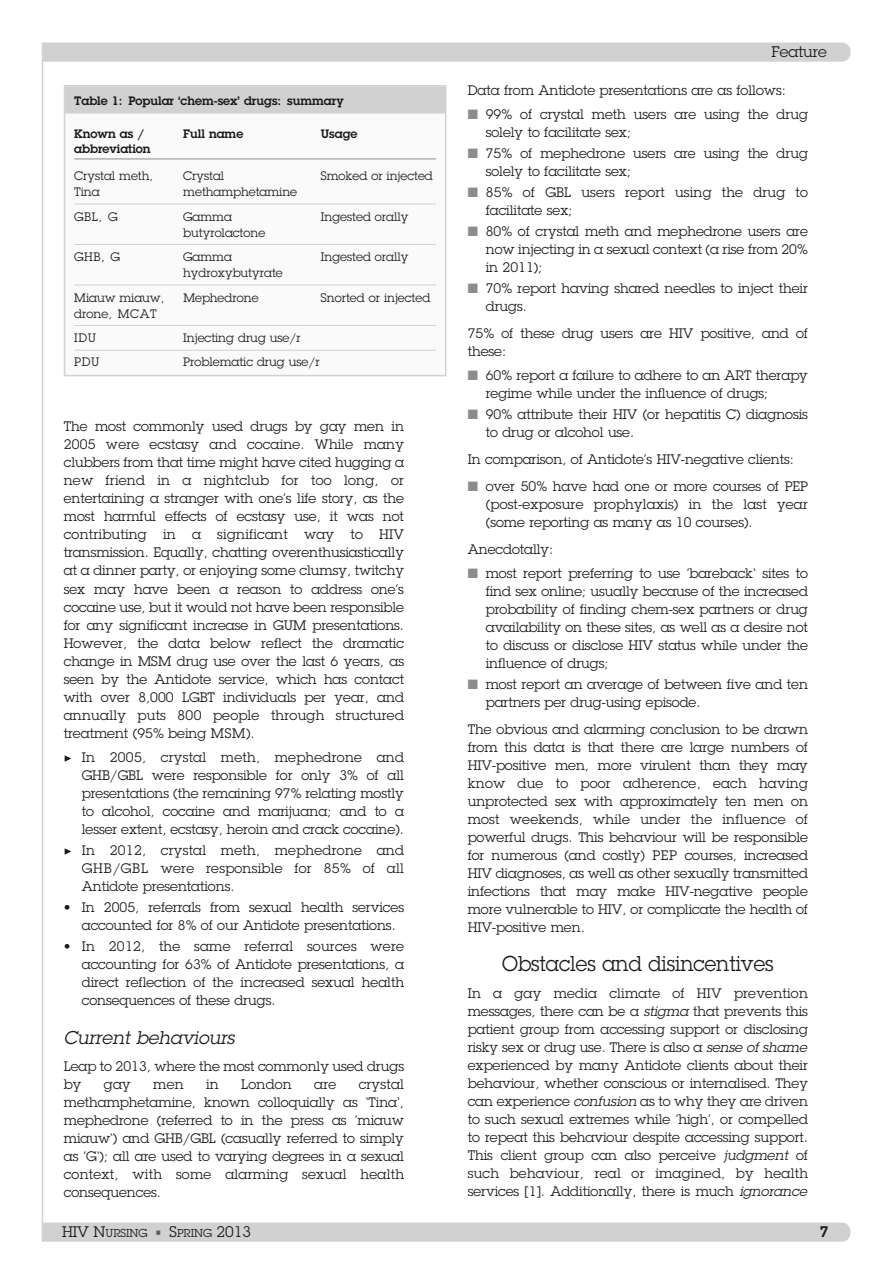
<style>
.page{position:relative;width:893px;height:1263px;background:#fff}
.page>*{position:absolute;margin:0;border:0;box-sizing:border-box;transform-origin:0 0}
.t1{font:21px "Lubalin Graph";color:#191919;scale:.95 1}
.t2{font:italic 18px "Lubalin Graph";color:#191919}
.t3{font:15px "Lubalin Graph";color:#191919}
.t4{font:600 15px "Lubalin Graph";color:#191919}
.t5{font:13.5px/18px "Lubalin Graph";color:#191919;text-align:justify}
.t6{font:12px "Lubalin Graph";color:#191919}
.t7{font:600 12px "Lubalin Graph";color:#191919}
.t8{font:12px/24.8px "Lubalin Graph";letter-spacing:.05em;color:#191919}
.t9{font:11.25px "Lubalin Graph";color:#191919}
.s1{font-family:"Minion Pro"}
.s2{font-family:"Frutiger";font-weight:300}
.s3{color:#8c8c8c}
.s4{font-style:italic}
.s5{font-size:15px}
.s6{font-size:12px;color:#5e5e5e}
</style>
<div class="page">
<div style="left:43px;top:43px;width:807px;height:19px;background:#d1d1d1"></div>
<svg style="left:43px;top:1222px;width:807px;height:20px;background:#d3d3d3"></svg>
<hr style="left:42px;top:43px;width:1px;height:1199px;background:#d1d1d1">
<div style="left:65px;top:87px;width:380px;height:288px;background:#fafafa"></div>
<div style="left:64px;top:85px;width:382px;height:291px;border:2px solid #d1d1d1"></div>
<div style="left:65px;top:87px;width:380px;height:27px;background:#d1d1d1"></div>
<hr style="left:74px;top:159px;width:362px;height:1px;background:#8c8c8c">
<hr style="left:74px;top:204px;width:362px;height:1px;background:#d1d1d1">
<hr style="left:74px;top:244px;width:362px;height:1px;background:#d1d1d1">
<hr style="left:74px;top:285px;width:362px;height:1px;background:#d1d1d1">
<hr style="left:74px;top:325px;width:362px;height:1px;background:#d1d1d1">
<hr style="left:74px;top:350px;width:362px;height:1px;background:#d1d1d1">
<p class="t7" style="left:74px;top:96px;width:271px">Table 1: Popular ‘chem-sex’ drugs: summary</p>
<p class="t7" style="left:74px;top:129px;width:71px">Known as /</p>
<p class="t7" style="left:183px;top:129px;width:62px">Full name</p>
<p class="t7" style="left:321px;top:129px;width:38px">Usage</p>
<p class="t7" style="left:74px;top:144px;width:78px">abbreviation</p>
<p class="t6" style="left:74px;top:172px;width:80px">Crystal meth,</p>
<p class="t6" style="left:183px;top:172px;width:43px">Crystal</p>
<p class="t6" style="left:321px;top:172px;width:114px">Smoked or injected</p>
<p class="t6" style="left:74px;top:187px;width:27px">Tina</p>
<p class="t6" style="left:183px;top:187px;width:115px">methamphetamine</p>
<p class="t6" style="left:74px;top:212px;width:45px">GBL, G</p>
<p class="t6" style="left:183px;top:212px;width:50px">Gamma</p>
<p class="t6" style="left:321px;top:212px;width:89px">Ingested orally</p>
<p class="t6" style="left:183px;top:228px;width:84px">butyrolactone</p>
<p class="t6" style="left:74px;top:253px;width:47px">GHB, G</p>
<p class="t6" style="left:183px;top:253px;width:50px">Gamma</p>
<p class="t6" style="left:321px;top:253px;width:89px">Ingested orally</p>
<p class="t6" style="left:183px;top:268px;width:101px">hydroxybutyrate</p>
<p class="t6" style="left:74px;top:293px;width:92px">Miauw miauw,</p>
<p class="t6" style="left:183px;top:293px;width:77px">Mephedrone</p>
<p class="t6" style="left:321px;top:293px;width:111px">Snorted or injected</p>
<p class="t8" style="left:74px;top:302px;width:84px">drone, MCAT<br>IDU</p>
<p class="t6" style="left:183px;top:334px;width:119px">Injecting drug use/r</p>
<p class="t6" style="left:74px;top:358px;width:27px">PDU</p>
<p class="t6" style="left:183px;top:358px;width:138px">Problematic drug use/r</p>
<p class="t5" style="left:64px;top:419px;width:342px">The most commonly used drugs by gay men in 2005 were ecstasy and cocaine. While many clubbers from that time might have cited hugging a new friend in a nightclub for too long, or entertaining a stranger with one’s life story, as the most harmful effects of ecstasy use, it was not contributing in a significant way to HIV transmission. Equally, chatting overenthusiastically at a dinner party, or enjoying some clumsy, twitchy sex may have been a reason to address one’s cocaine use, but it would not have been responsible for any significant increase in GUM presentations.<br>However, the data below reflect the dramatic change in MSM drug use over the last 6 years, as seen by the Antidote service, which has contact with over 8,000 LGBT individuals per year, and annually puts 800 people through structured treatment (95% being MSM).</p>
<p class="t5" style="left:82px;top:749px;width:324px;text-indent:-18px"><span class="s1">▶</span> In 2005, crystal meth, mephedrone and GHB/GBL were responsible for only 3% of all presentations (the remaining 97% relating mostly to alcohol, cocaine and marijuana; and to a lesser extent, ecstasy, heroin and crack cocaine).</p>
<p class="t5" style="left:82px;top:842px;width:324px;text-indent:-18px"><span class="s1">▶</span> In 2012, crystal meth, mephedrone and GHB/GBL were responsible for 85% of all Antidote presentations.</p>
<p class="t5" style="left:82px;top:899px;width:324px;text-indent:-18px"><span class="s2">•</span> In 2005, referrals from sexual health services accounted for 8% of our Antidote presentations.</p>
<p class="t5" style="left:82px;top:938px;width:324px;text-indent:-18px"><span class="s2">•</span> In 2012, the same referral sources were accounting for 63% of Antidote presentations, a direct reflection of the increased sexual health consequences of these drugs.</p>
<h2 class="t2" style="left:64px;top:1031px;width:175px">Current behaviours</h2>
<p class="t5" style="left:64px;top:1058px;width:342px">Leap to 2013, where the most commonly used drugs by</p>
<p class="t5" style="left:64px;top:1076px;width:342px;text-indent:295px">crystal methamphetamine, known colloquially as ‘Tina‘, mephedrone (referred to in the press as ’miauw miauw‘) and GHB/GBL (casually referred to simply as ’G‘); all are used to varying degrees in a sexual context, with some alarming sexual health consequences.</p>
<p class="t5" style="left:104px;top:1076px;width:28px">gay</p>
<p class="t5" style="left:153px;top:1076px;width:32px">men</p>
<p class="t5" style="left:206px;top:1076px;width:14px">in</p>
<p class="t5" style="left:241px;top:1076px;width:52px">London</p>
<p class="t5" style="left:314px;top:1076px;width:24px">are</p>
<p class="t3" style="left:771px;top:47px;width:57px">Feature</p>
<p class="t5" style="left:468px;top:82px;width:319px">Data from Antidote presentations are as follows:</p>
<p class="t5" style="left:486px;top:106px;width:324px;text-indent:-18px"><span class="s3">■</span> 99% of crystal meth users are using the drug solely to facilitate sex;</p>
<p class="t5" style="left:486px;top:145px;width:324px;text-indent:-18px"><span class="s3">■</span> 75% of mephedrone users are using the drug solely to facilitate sex;</p>
<p class="t5" style="left:486px;top:184px;width:324px;text-indent:-18px"><span class="s3">■</span> 85% of GBL users report using the drug to facilitate sex;</p>
<p class="t5" style="left:486px;top:223px;width:324px;text-indent:-18px"><span class="s3">■</span> 80% of crystal meth and mephedrone users are now injecting in a sexual context (a rise from 20% in 2011);</p>
<p class="t5" style="left:486px;top:280px;width:324px;text-indent:-18px"><span class="s3">■</span> 70% report having shared needles to inject their drugs.</p>
<p class="t5" style="left:468px;top:325px;width:342px">75% of these drug users are HIV positive, and of these:</p>
<p class="t5" style="left:486px;top:367px;width:324px;text-indent:-18px"><span class="s3">■</span> 60% report a failure to adhere to an ART therapy regime while under the influence of drugs;</p>
<p class="t5" style="left:486px;top:406px;width:324px;text-indent:-18px"><span class="s3">■</span> 90% attribute their HIV (or hepatitis C) diagnosis to drug or alcohol use.</p>
<p class="t5" style="left:468px;top:451px;width:328px">In comparison, of Antidote’s HIV-negative clients:</p>
<p class="t5" style="left:486px;top:478px;width:324px;text-indent:-18px"><span class="s3">■</span> over 50% have had one or more courses of PEP (post-exposure prophylaxis) in the last year (some reporting as many as 10 courses).</p>
<p class="t5" style="left:468px;top:541px;width:87px">Anecdotally:</p>
<p class="t5" style="left:486px;top:565px;width:324px;text-indent:-18px"><span class="s3">■</span> most report preferring to use ’bareback‘ sites to find sex online; usually because of the increased probability of finding chem-sex partners or drug availability on these sites, as well as a desire not to discuss or disclose HIV status while under the influence of drugs;</p>
<p class="t5" style="left:486px;top:676px;width:324px;text-indent:-18px"><span class="s3">■</span> most report an average of between five and ten partners per drug-using episode.</p>
<p class="t5" style="left:468px;top:721px;width:342px">The obvious and alarming conclusion to be drawn from this data is that there are large numbers of HIV-positive men, more virulent than they may know due to poor adherence, each having unprotected sex with approximately ten men on most weekends, while under the influence of powerful drugs. This behaviour will be responsible for numerous (and costly) PEP courses, increased HIV diagnoses, as well as other sexually transmitted infections that may make HIV-negative people more vulnerable to HIV, or complicate the health of HIV-positive men.</p>
<h1 class="t1" style="left:502px;top:956px;width:287px">Obstacles and disincentives</h1>
<p class="t5" style="left:468px;top:985px;width:343px">In a gay media climate of HIV prevention messages, there can be a <span class="s4">stigma</span> that prevents this patient group from accessing support or disclosing risky sex or drug use. There is also a <span class="s4">sense of shame </span>experienced by many Antidote clients about their behaviour, whether conscious or internalised. They can experience <span class="s4">confusion</span>as to why they are driven to such sexual extremes while ’high’, or compelled to repeat this behaviour despite accessing support.<br>This client group can also perceive <span class="s4">judgment</span> of such behaviour, real or imagined, by health services [1]. Additionally, there is much <span class="s4">ignorance</span></p>
<p class="t9" style="left:62px;top:1229px;width:191px"><span class="s5">HIV N</span>URSING <span class="s6">•</span> <span class="s5">S</span>PRING <span class="s5">2013</span></p>
<p class="t4" style="left:820px;top:1227px;width:10px">7</p>
</div>
